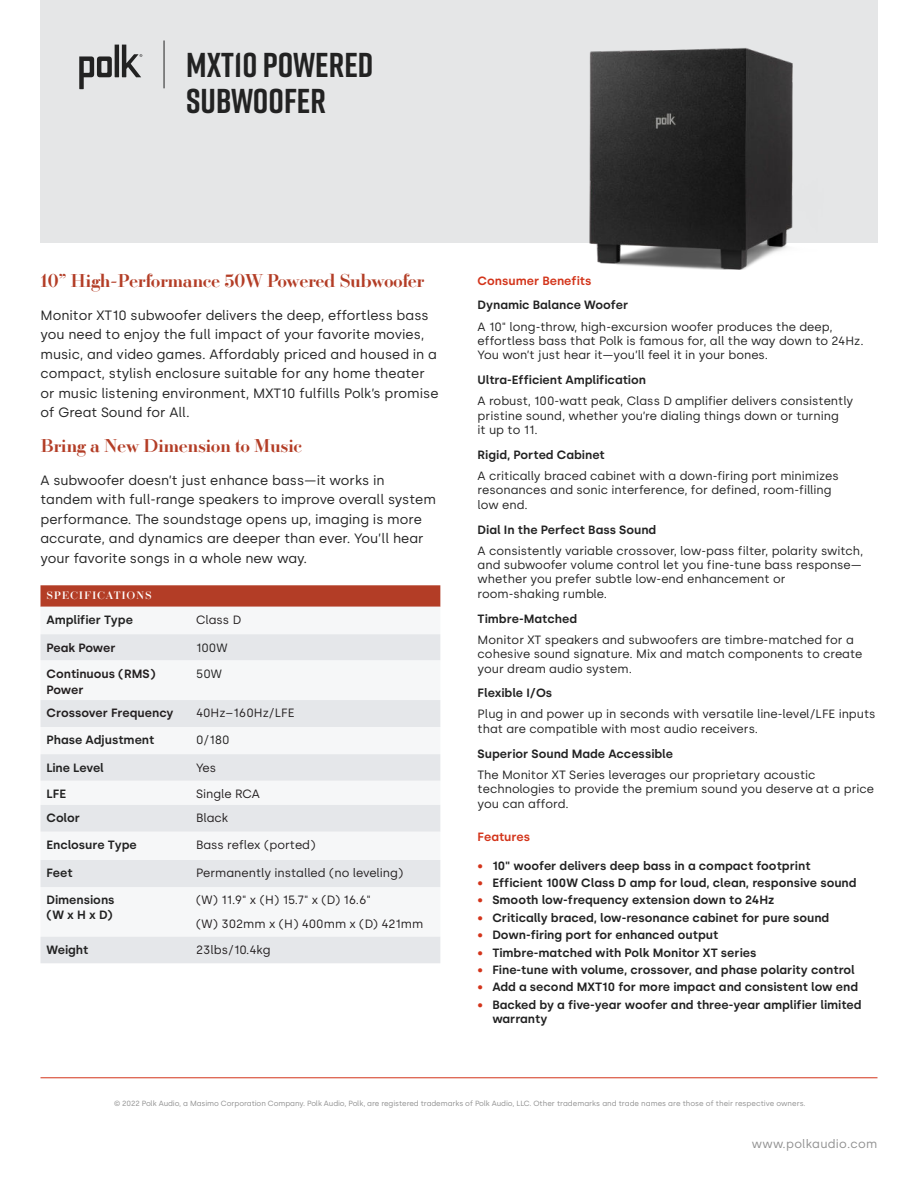
<style>
.page{position:relative;width:918px;height:1188px;background:#fff}
.page>*{position:absolute;margin:0;border:0;box-sizing:border-box;transform-origin:0 0}
.t1{font:700 34.5px/36px "Rift";color:#222}
.t2{font:500 18px "Ratio Modern W00";letter-spacing:-.025em;color:#b33d26}
.t3{font:13.5px/19.5px "Silka";color:#222}
.t4{font:12px/14.4px "Silka";color:#222}
.t5{font:600 12px/14.4px "Silka";color:#222}
.t6{font:12px/23.4px "Silka";color:#231f20}
.t7{font:600 12px/16.5px "Silka";color:#231f20}
.t8{font:600 12px "Silka";color:#d3341a}
.t9{font:12px "Silka";letter-spacing:.025em;color:#909090}
.t10{font:600 12px "Silka";letter-spacing:-.02em;color:#231f20}
.t11{font:600 12px "Silka";letter-spacing:-.02em;color:#222}
.t12{font:500 10.5px "Ratio Modern W00";letter-spacing:.075em;color:#fff}
.t13{font:7.5px "Silka";letter-spacing:-.01em;color:#909090}
.s1{color:#d3341a}
</style>
<div class="page">
<div style="left:41px;top:0;width:837px;height:243px;background:#e5e6e7"></div>
<svg style="left:79px;top:45px;width:63px;height:44px"></svg>
<hr style="left:164px;top:40px;width:1px;height:48px;background:#222">
<img style="left:589px;top:48px;width:204px;height:222px">
<hr style="left:41px;top:1078px;width:837px;height:1px;background:#d3341a">
<svg style="left:40px;top:585px;width:400px;height:22px;background:#b5432d"></svg>
<svg style="left:40px;top:634px;width:400px;height:329px;fill:#f6f7f8"></svg>
<h1 class="t1" style="left:186px;top:49px;width:189px">MXT10 POWERED<br>SUBWOOFER</h1>
<h2 class="t2" style="left:40px;top:268px;width:386px">10” High-Performance 50W Powered Subwoofer</h2>
<p class="t3" style="left:40px;top:307px;width:400px">Monitor XT10 subwoofer delivers the deep, effortless bass you need to enjoy the full impact of your favorite movies, music, and video games. Affordably priced and housed in a compact, stylish enclosure suitable for any home theater or music listening environment, MXT10 fulfills Polk’s promise of Great Sound for All.</p>
<h2 class="t2" style="left:40px;top:433px;width:263px">Bring a New Dimension to Music</h2>
<p class="t3" style="left:40px;top:472px;width:397px">A subwoofer doesn’t just enhance bass—it works in tandem with full-range speakers to improve overall system performance. The soundstage opens up, imaging is more accurate, and dynamics are deeper than ever. You’ll hear your favorite songs in a whole new way.</p>
<p class="t12" style="left:46px;top:588px;width:107px">SPECIFICATIONS</p>
<p class="t5" style="left:46px;top:614px;width:88px">Amplifier Type</p>
<p class="t6" style="left:196px;top:609px;width:47px">Class D</p>
<p class="t10" style="left:47px;top:642px;width:71px">Peak Power</p>
<p class="t4" style="left:196px;top:641px;width:33px">100W</p>
<p class="t7" style="left:46px;top:666px;width:111px">Continuous (RMS)<br>Power</p>
<p class="t4" style="left:196px;top:667px;width:27px">50W</p>
<p class="t7" style="left:46px;top:706px;width:128px">Crossover Frequency</p>
<p class="t6" style="left:196px;top:703px;width:100px">40Hz–160Hz/LFE</p>
<p class="t5" style="left:46px;top:734px;width:109px">Phase Adjustment</p>
<p class="t4" style="left:196px;top:734px;width:35px">0/180</p>
<p class="t11" style="left:46px;top:762px;width:59px">Line Level</p>
<p class="t6" style="left:196px;top:757px;width:22px">Yes</p>
<p class="t5" style="left:46px;top:788px;width:21px">LFE</p>
<p class="t6" style="left:196px;top:783px;width:65px">Single RCA</p>
<p class="t5" style="left:46px;top:812px;width:35px">Color</p>
<p class="t6" style="left:196px;top:808px;width:34px">Black</p>
<p class="t5" style="left:46px;top:839px;width:92px">Enclosure Type</p>
<p class="t6" style="left:196px;top:834px;width:121px">Bass reflex (ported)</p>
<p class="t5" style="left:46px;top:867px;width:28px">Feet</p>
<p class="t6" style="left:196px;top:863px;width:209px">Permanently installed (no leveling)</p>
<p class="t5" style="left:46px;top:894px;width:70px">Dimensions (W x H x D)</p>
<p class="t6" style="left:196px;top:890px;width:229px">(W) 11.9" x (H) 15.7" x (D) 16.6"<br>(W) 302mm x (H) 400mm x (D) 421mm</p>
<p class="t5" style="left:46px;top:944px;width:43px">Weight</p>
<p class="t6" style="left:196px;top:939px;width:76px">23lbs/10.4kg</p>
<p class="t8" style="left:478px;top:275px;width:115px">Consumer Benefits</p>
<p class="t5" style="left:478px;top:299px;width:152px">Dynamic Balance Woofer</p>
<p class="t4" style="left:478px;top:320px;width:388px">A 10" long-throw, high-excursion woofer produces the deep, effortless bass that Polk is famous for, all the way down to 24Hz.<br>You won’t just hear it—you’ll feel it in your bones.</p>
<p class="t5" style="left:478px;top:374px;width:170px">Ultra-Efficient Amplification</p>
<p class="t4" style="left:478px;top:395px;width:377px">A robust, 100-watt peak, Class D amplifier delivers consistently pristine sound, whether you’re dialing things down or turning<br>it up to 11.</p>
<p class="t5" style="left:478px;top:448px;width:129px">Rigid, Ported Cabinet</p>
<p class="t4" style="left:478px;top:470px;width:363px">A critically braced cabinet with a down-firing port minimizes resonances and sonic interference, for defined, room-filling low end.</p>
<p class="t5" style="left:478px;top:523px;width:180px">Dial In the Perfect Bass Sound</p>
<p class="t4" style="left:478px;top:544px;width:387px">A consistently variable crossover, low-pass filter, polarity switch, and subwoofer volume control let you fine-tune bass response— whether you prefer subtle low-end enhancement or room-shaking rumble.</p>
<p class="t5" style="left:478px;top:612px;width:101px">Timbre-Matched</p>
<p class="t4" style="left:478px;top:633px;width:386px">Monitor XT speakers and subwoofers are timbre-matched for a cohesive sound signature. Mix and match components to create your dream audio system.</p>
<p class="t5" style="left:478px;top:687px;width:76px">Flexible I/Os</p>
<p class="t4" style="left:478px;top:708px;width:399px">Plug in and power up in seconds with versatile line-level/LFE inputs that are compatible with most audio receivers.</p>
<p class="t5" style="left:478px;top:747px;width:197px">Superior Sound Made Accessible</p>
<p class="t4" style="left:478px;top:768px;width:398px">The Monitor XT Series leverages our proprietary acoustic technologies to provide the premium sound you deserve at a price you can afford.</p>
<p class="t8" style="left:478px;top:831px;width:54px">Features</p>
<p class="t5" style="left:478px;top:859px;width:334px"><span class="s1">•</span> 10" woofer delivers deep bass in a compact footprint</p>
<p class="t5" style="left:478px;top:877px;width:380px"><span class="s1">•</span> Efficient 100W Class D amp for loud, clean, responsive sound</p>
<p class="t5" style="left:478px;top:894px;width:298px"><span class="s1">•</span> Smooth low-frequency extension down to 24Hz</p>
<p class="t5" style="left:478px;top:911px;width:353px"><span class="s1">•</span> Critically braced, low-resonance cabinet for pure sound</p>
<p class="t5" style="left:478px;top:929px;width:242px"><span class="s1">•</span> Down-firing port for enhanced output</p>
<p class="t5" style="left:478px;top:946px;width:280px"><span class="s1">•</span> Timbre-matched with Polk Monitor XT series</p>
<p class="t5" style="left:478px;top:964px;width:379px"><span class="s1">•</span> Fine-tune with volume, crossover, and phase polarity control</p>
<p class="t5" style="left:478px;top:981px;width:382px"><span class="s1">•</span> Add a second MXT10 for more impact and consistent low end</p>
<p class="t5" style="left:492px;top:998px;width:371px;text-indent:-15px"><span class="s1">•</span> Backed by a five-year woofer and three-year amplifier limited warranty</p>
<p class="t13" style="left:114px;top:1101px;width:693px">© 2022 Polk Audio, a Masimo Corporation Company. Polk Audio, Polk, are registered trademarks of Polk Audio, LLC. Other trademarks and trade names are those of their respective owners.</p>
<p class="t9" style="left:752px;top:1138px;width:127px">www.polkaudio.com</p>
</div>
